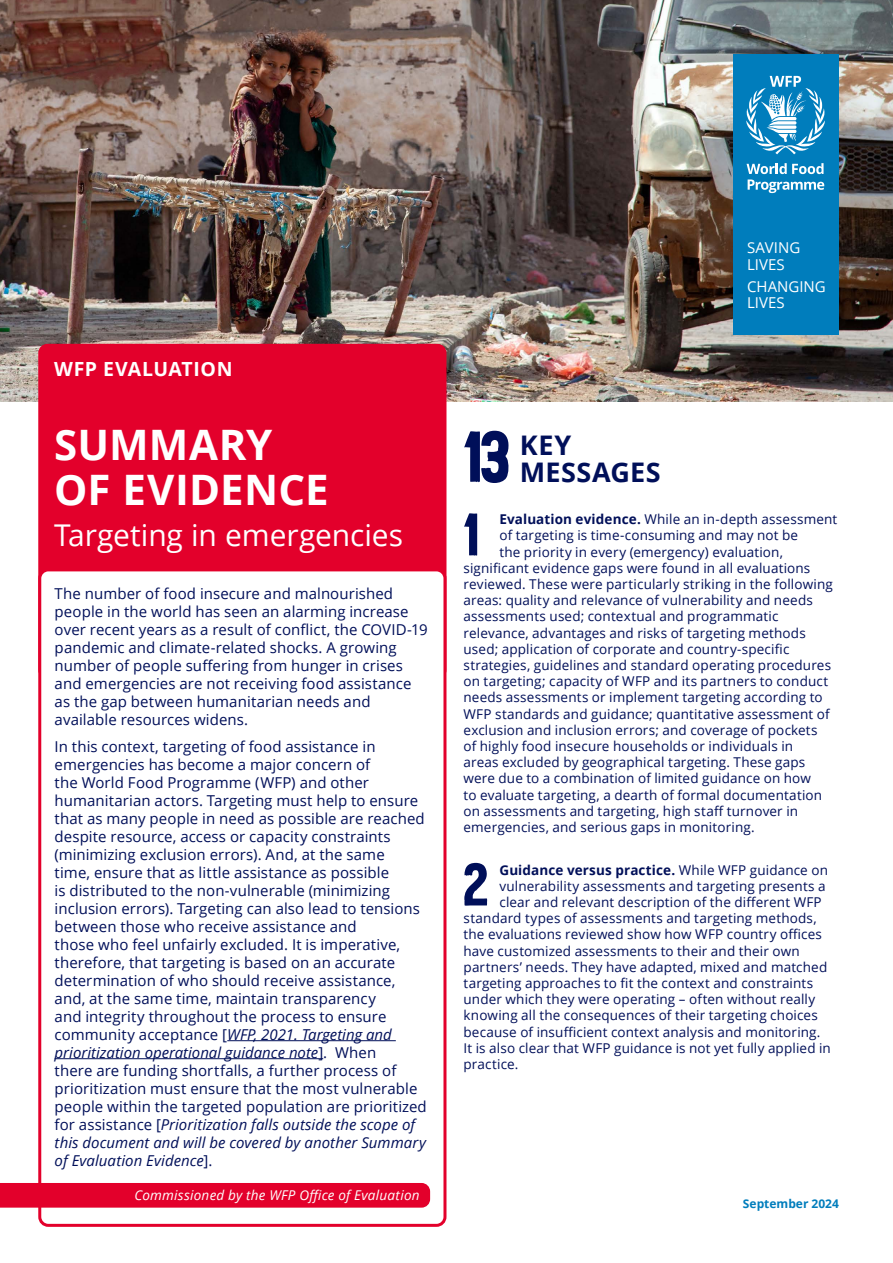
<style>
.page{position:relative;width:893px;height:1263px;background:#fff}
.page>*{position:absolute;margin:0;border:0;box-sizing:border-box;transform-origin:0 0}
.t1{font:72px "HALDEN SOLID";color:#000f59}
.t2{font:60px "HALDEN SOLID";color:#000f59}
.t3{font:700 42px/45px "Open Sans";letter-spacing:.005em;color:#fff}
.t4{font:30px "Open Sans";color:#fff}
.t5{font:700 27px/27px "Open Sans";letter-spacing:.02em;color:#000f59}
.t6{font:700 19.5px "Open Sans";letter-spacing:.03em;color:#fff}
.t7{font:15px/18px "Open Sans";letter-spacing:.005em;color:#000f59}
.t8{font:15px/16.5px "Open Sans";color:#fff}
.t9{font:13.5px "Open Sans";letter-spacing:.01em;color:#000f59}
.t10{font:700 13.5px "Open Sans";letter-spacing:.01em;color:#000f59}
.t11{font:italic 13.5px "Open Sans";letter-spacing:.02em;color:#fff}
.t12{font:700 12px "Open Sans";color:#007dbc}
.s1{font-style:italic}
.s2{font-weight:700}
.s3{font-weight:400}
</style>
<div class="page">
<img style="left:0;top:0;width:893px;height:402px">
<div style="left:733px;top:54px;width:106px;height:281px;background:#007dbc"></div>
<svg style="left:746px;top:163px;width:78px;height:30px"></svg>
<svg style="left:746px;top:76px;width:79px;height:78px"></svg>
<svg style="left:805px;top:88px;width:9px;height:9px"></svg>
<div style="left:39px;top:345px;width:407px;height:333px;background:#e3002b;border-radius:9px"></div>
<div style="left:40px;top:570px;width:405px;height:655px;background:#fff;border-radius:9px"></div>
<div style="left:38px;top:568px;width:408px;height:659px;border:3px solid #e3002b;border-radius:9px"></div>
<hr style="left:227px;top:1040px;width:169px;height:1px;background:#000f59">
<hr style="left:55px;top:1058px;width:268px;height:1px;background:#000f59">
<div style="left:0;top:1183px;width:430px;height:24px;background:#e3002b"></div>
<h3 class="t6" style="left:54px;top:355px;width:180px">WFP EVALUATION</h3>
<h3 class="t3" style="left:54px;top:422px;width:276px">SUMMARY<br>OF EVIDENCE</h3>
<h3 class="t4" style="left:54px;top:515px;width:351px">Targeting in emergencies</h3>
<p class="t7" style="left:55px;top:584px;width:374px">The number of food insecure and malnourished people in the world has seen an alarming increase over recent years as a result of conflict, the COVID-19 pandemic and climate-related shocks. A growing number of people suffering from hunger in crises and emergencies are not receiving food assistance as the gap between humanitarian needs and available resources widens.</p>
<p class="t7" style="left:55px;top:737px;width:374px">In this context, targeting of food assistance in emergencies has become a major concern of<br>the World Food Programme (WFP) and other humanitarian actors. Targeting must help to ensure that as many people in need as possible are reached despite resource, access or capacity constraints (minimizing exclusion errors). And, at the same<br>time, ensure that as little assistance as possible<br>is distributed to the non-vulnerable (minimizing inclusion errors). Targeting can also lead to tensions between those who receive assistance and<br>those who feel unfairly excluded. It is imperative, therefore, that targeting is based on an accurate determination of who should receive assistance, and, at the same time, maintain transparency<br>and integrity throughout the process to ensure community acceptance [<span class="s1">WFP, 2021. Targeting and prioritization operational guidance note</span>]. When<br>there are funding shortfalls, a further process of prioritization must ensure that the most vulnerable people within the targeted population are prioritized for assistance [<span class="s1">Prioritization falls outside the scope of this document and will be covered by another Summary of Evaluation Evidence</span>].</p>
<p class="t11" style="left:134px;top:1186px;width:287px">Commissioned by the WFP Office of Evaluation</p>
<p class="t8" style="left:747px;top:239px;width:55px">SAVING<br>LIVES</p>
<p class="t8" style="left:747px;top:277px;width:80px">CHANGING<br>LIVES</p>
<h1 class="t1" style="left:463px;top:409px;width:47px">13</h1>
<h3 class="t5" style="left:520px;top:431px;width:142px">KEY<br>MESSAGES</h3>
<p class="t9" style="left:499px;top:510px;width:339px"><span class="s2">Evaluation evidence.</span> While an in-depth assessment</p>
<p class="t9" style="left:499px;top:526px;width:300px">of targeting is time-consuming and may not be</p>
<p class="t9" style="left:499px;top:542px;width:285px">the priority in every (emergency) evaluation,</p>
<p class="t9" style="left:463px;top:559px;width:348px">significant evidence gaps were found in all evaluations</p>
<p class="t9" style="left:463px;top:575px;width:371px">reviewed. These were particularly striking in the following</p>
<p class="t9" style="left:463px;top:591px;width:351px">areas: quality and relevance of vulnerability and needs</p>
<p class="t9" style="left:463px;top:607px;width:316px">assessments used; contextual and programmatic</p>
<p class="t9" style="left:463px;top:623px;width:344px">relevance, advantages and risks of targeting methods</p>
<p class="t9" style="left:463px;top:640px;width:327px">used; application of corporate and country-specific</p>
<p class="t9" style="left:463px;top:656px;width:369px">strategies, guidelines and standard operating procedures</p>
<p class="t9" style="left:463px;top:672px;width:366px">on targeting; capacity of WFP and its partners to conduct</p>
<p class="t9" style="left:463px;top:688px;width:361px">needs assessments or implement targeting according to</p>
<p class="t9" style="left:463px;top:704px;width:368px">WFP standards and guidance; quantitative assessment of</p>
<p class="t9" style="left:463px;top:721px;width:356px">exclusion and inclusion errors; and coverage of pockets</p>
<p class="t9" style="left:463px;top:737px;width:331px">of highly food insecure households or individuals in</p>
<p class="t9" style="left:463px;top:753px;width:343px">areas excluded by geographical targeting. These gaps</p>
<p class="t9" style="left:463px;top:769px;width:349px">were due to a combination of limited guidance on how</p>
<p class="t9" style="left:463px;top:785px;width:360px">to evaluate targeting, a dearth of formal documentation</p>
<p class="t9" style="left:463px;top:802px;width:336px">on assessments and targeting, high staff turnover in</p>
<p class="t9" style="left:463px;top:818px;width:293px">emergencies, and serious gaps in monitoring.</p>
<h2 class="t2" style="left:463px;top:495px;width:16px">1</h2>
<h2 class="t2" style="left:463px;top:845px;width:26px">2</h2>
<p class="t10" style="left:499px;top:860px;width:330px">Guidance versus practice. <span class="s3">While WFP guidance on</span></p>
<p class="t9" style="left:499px;top:876px;width:328px">vulnerability assessments and targeting presents a</p>
<p class="t9" style="left:499px;top:893px;width:324px">clear and relevant description of the different WFP</p>
<p class="t9" style="left:463px;top:909px;width:355px">standard types of assessments and targeting methods,</p>
<p class="t9" style="left:463px;top:925px;width:360px">the evaluations reviewed show how WFP country offices</p>
<p class="t9" style="left:463px;top:941px;width:338px">have customized assessments to their and their own</p>
<p class="t9" style="left:463px;top:957px;width:365px">partners’ needs. They have adapted, mixed and matched</p>
<p class="t9" style="left:463px;top:974px;width:351px">targeting approaches to fit the context and constraints</p>
<p class="t9" style="left:463px;top:990px;width:353px">under which they were operating – often without really</p>
<p class="t9" style="left:463px;top:1006px;width:356px">knowing all the consequences of their targeting choices</p>
<p class="t9" style="left:463px;top:1022px;width:358px">because of insufficient context analysis and monitoring.</p>
<p class="t9" style="left:463px;top:1038px;width:369px">It is also clear that WFP guidance is not yet fully applied in</p>
<p class="t9" style="left:463px;top:1055px;width:56px">practice.</p>
<p class="t12" style="left:743px;top:1195px;width:98px">September 2024</p>
</div>
